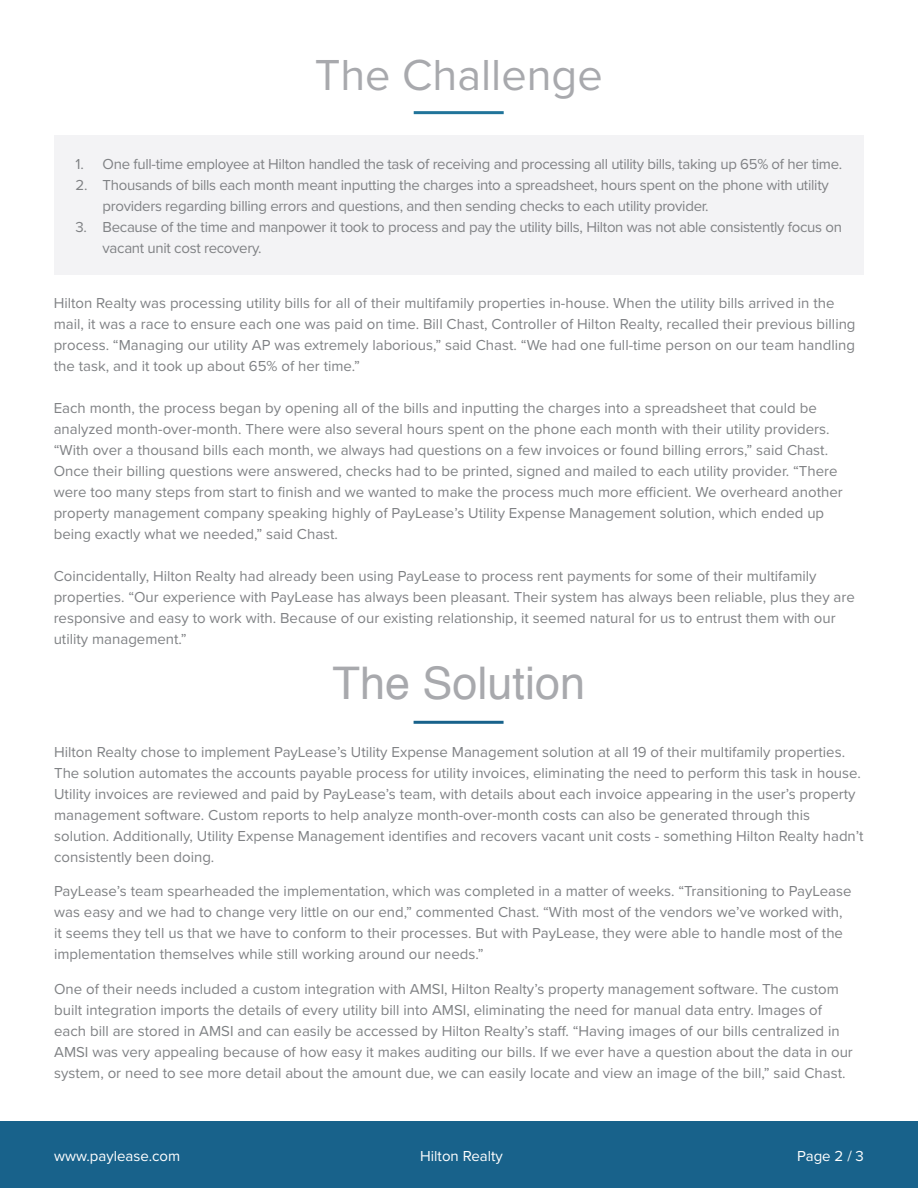
<style>
.page{position:relative;width:918px;height:1188px;background:#fff}
.page>*{position:absolute;margin:0;border:0;box-sizing:border-box;transform-origin:0 0}
.t1{font:45px "Proxima Nova";color:#a8a9ad}
.t2{font:45px "Helvetica";color:#a8a9ad}
.t3{font:15px/21px "Proxima Nova";color:#808285}
.t4{font:15px/21px "Proxima Nova";letter-spacing:-.02em;color:#808285}
.t5{font:15px "Proxima Nova";color:#fff}
</style>
<div class="page">
<div style="left:0;top:1121px;width:918px;height:67px;background:#18628b"></div>
<hr style="left:414px;top:111px;width:90px;height:3px;background:#20749a">
<hr style="left:414px;top:721px;width:90px;height:3px;background:#18628b">
<div style="left:54px;top:135px;width:810px;height:139px;background:#f3f3f5"></div>
<p class="t1" style="left:315px;top:41px;width:289px">The Challenge</p>
<p class="t4" style="left:76px;top:153px;width:768px">1. One full-time employee at Hilton handled the task of receiving and processing all utility bills, taking up 65% of her time.</p>
<p class="t4" style="left:103px;top:174px;width:728px;text-indent:-27px">2. Thousands of bills each month meant inputting the charges into a spreadsheet, hours spent on the phone with utility providers regarding billing errors and questions, and then sending checks to each utility provider.</p>
<p class="t4" style="left:103px;top:216px;width:741px;text-indent:-27px">3. Because of the time and manpower it took to process and pay the utility bills, Hilton was not able consistently focus on vacant unit cost recovery.</p>
<p class="t3" style="left:54px;top:292px;width:803px">Hilton Realty was processing utility bills for all of their multifamily properties in-house. When the utility bills arrived in the mail, it was a race to ensure each one was paid on time. Bill Chast, Controller of Hilton Realty, recalled their previous billing process. “Managing our utility AP was extremely laborious,” said Chast. “We had one full-time person on our team handling the task, and it took up about 65% of her time.”</p>
<p class="t3" style="left:54px;top:397px;width:791px">Each month, the process began by opening all of the bills and inputting the charges into a spreadsheet that could be analyzed month-over-month. There were also several hours spent on the phone each month with their utility providers. “With over a thousand bills each month, we always had questions on a few invoices or found billing errors,” said Chast.<br>Once their billing questions were answered, checks had to be printed, signed and mailed to each utility provider. “There were too many steps from start to finish and we wanted to make the process much more efficient. We overheard another property management company speaking highly of PayLease’s Utility Expense Management solution, which ended up being exactly what we needed,” said Chast.</p>
<p class="t3" style="left:54px;top:565px;width:803px">Coincidentally, Hilton Realty had already been using PayLease to process rent payments for some of their multifamily properties. “Our experience with PayLease has always been pleasant. Their system has always been reliable, plus they are responsive and easy to work with. Because of our existing relationship, it seemed natural for us to entrust them with our utility management.”</p>
<p class="t2" style="left:333px;top:649px;width:254px">The Solution</p>
<p class="t3" style="left:54px;top:741px;width:811px">Hilton Realty chose to implement PayLease’s Utility Expense Management solution at all 19 of their multifamily properties.<br>The solution automates the accounts payable process for utility invoices, eliminating the need to perform this task in house.<br>Utility invoices are reviewed and paid by PayLease’s team, with details about each invoice appearing in the user’s property management software. Custom reports to help analyze month-over-month costs can also be generated through this solution. Additionally, Utility Expense Management identifies and recovers vacant unit costs - something Hilton Realty hadn’t consistently been doing.</p>
<p class="t3" style="left:54px;top:880px;width:799px">PayLease’s team spearheaded the implementation, which was completed in a matter of weeks. “Transitioning to PayLease was easy and we had to change very little on our end,” commented Chast. “With most of the vendors we’ve worked with, it seems they tell us that we have to conform to their processes. But with PayLease, they were able to handle most of the implementation themselves while still working around our needs.”</p>
<p class="t3" style="left:54px;top:978px;width:800px">One of their needs included a custom integration with AMSI, Hilton Realty’s property management software. The custom built integration imports the details of every utility bill into AMSI, eliminating the need for manual data entry. Images of each bill are stored in AMSI and can easily be accessed by Hilton Realty’s staff. “Having images of our bills centralized in AMSI was very appealing because of how easy it makes auditing our bills. If we ever have a question about the data in our system, or need to see more detail about the amount due, we can easily locate and view an image of the bill,” said Chast.</p>
<p class="t5" style="left:54px;top:1145px;width:128px">www.paylease.com</p>
<p class="t5" style="left:420px;top:1145px;width:84px">Hilton Realty</p>
<p class="t5" style="left:797px;top:1145px;width:68px">Page 2 / 3</p>
</div>
